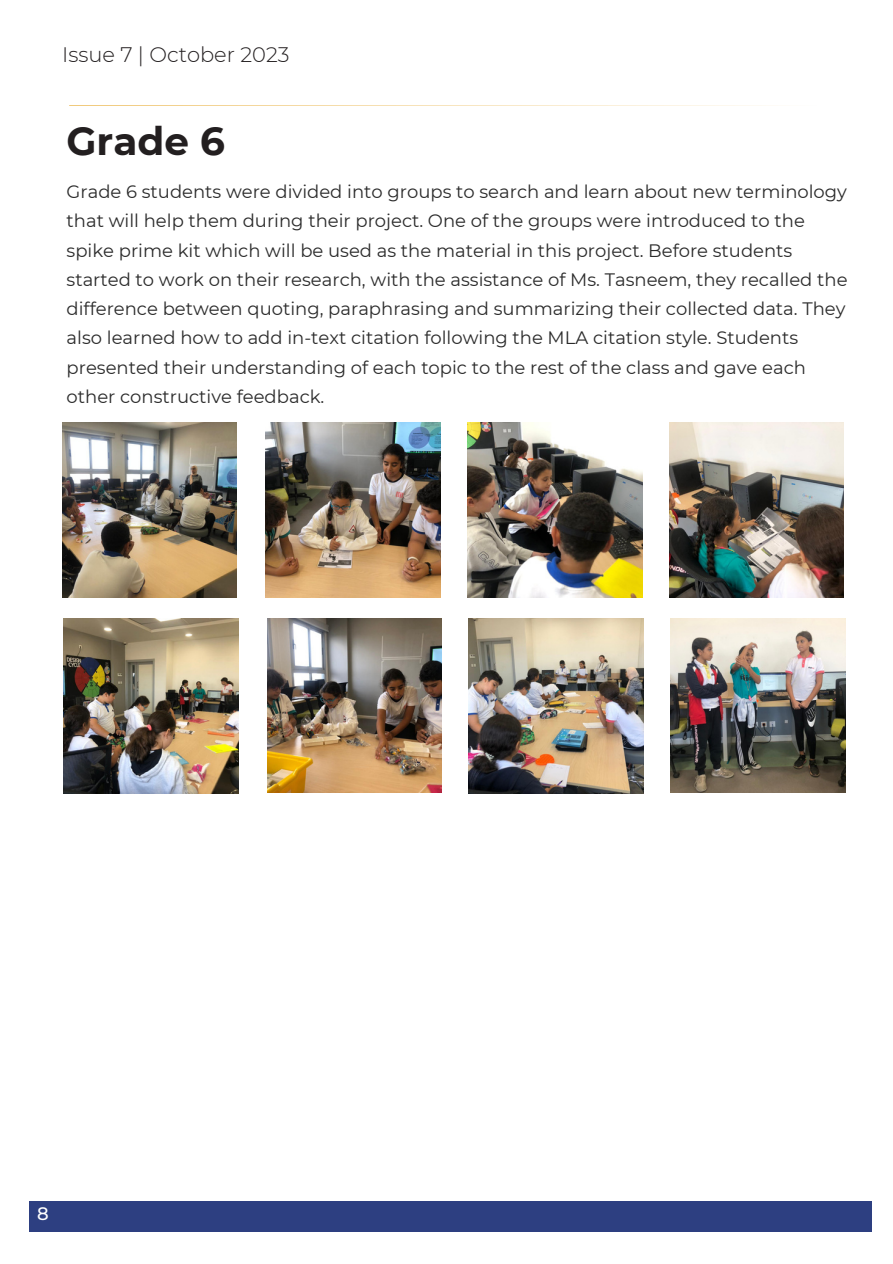
<style>
.page{position:relative;width:893px;height:1264px;background:#fff}
.page>*{position:absolute;margin:0;border:0;box-sizing:border-box;transform-origin:0 0}
.t1{font:700 39px "Montserrat";color:#231f20}
.t2{font:300 21px "Montserrat";color:#231f20}
.t3{font:18px/29.2px "Montserrat";color:#2b2b2b}
.t4{font:500 18px "Montserrat";color:#fff}
</style>
<div class="page">
<svg style="left:69px;top:105px;width:693px;height:1px"></svg>
<div style="left:29px;top:1201px;width:842px;height:30px;background:#2d3f81"></div>
<img style="left:467px;top:423px;width:175px;height:174px">
<img style="left:266px;top:423px;width:174px;height:174px">
<img style="left:62px;top:423px;width:175px;height:174px">
<img style="left:669px;top:423px;width:174px;height:174px">
<img style="left:469px;top:618px;width:174px;height:175px">
<img style="left:267px;top:618px;width:174px;height:174px">
<img style="left:64px;top:618px;width:174px;height:175px">
<img style="left:670px;top:618px;width:175px;height:174px">
<p class="t2" style="left:62px;top:41px;width:229px">Issue 7 | October 2023</p>
<p class="t1" style="left:67px;top:117px;width:160px">Grade 6</p>
<p class="t3" style="left:67px;top:177px;width:782px">Grade 6 students were divided into groups to search and learn about new terminology that will help them during their project. One of the groups were introduced to the spike prime kit which will be used as the material in this project. Before students started to work on their research, with the assistance of Ms. Tasneem, they recalled the difference between quoting, paraphrasing and summarizing their collected data. They also learned how to add in-text citation following the MLA citation style. Students presented their understanding of each topic to the rest of the class and gave each other constructive feedback.</p>
<p class="t4" style="left:37px;top:1202px;width:13px">8</p>
</div>
